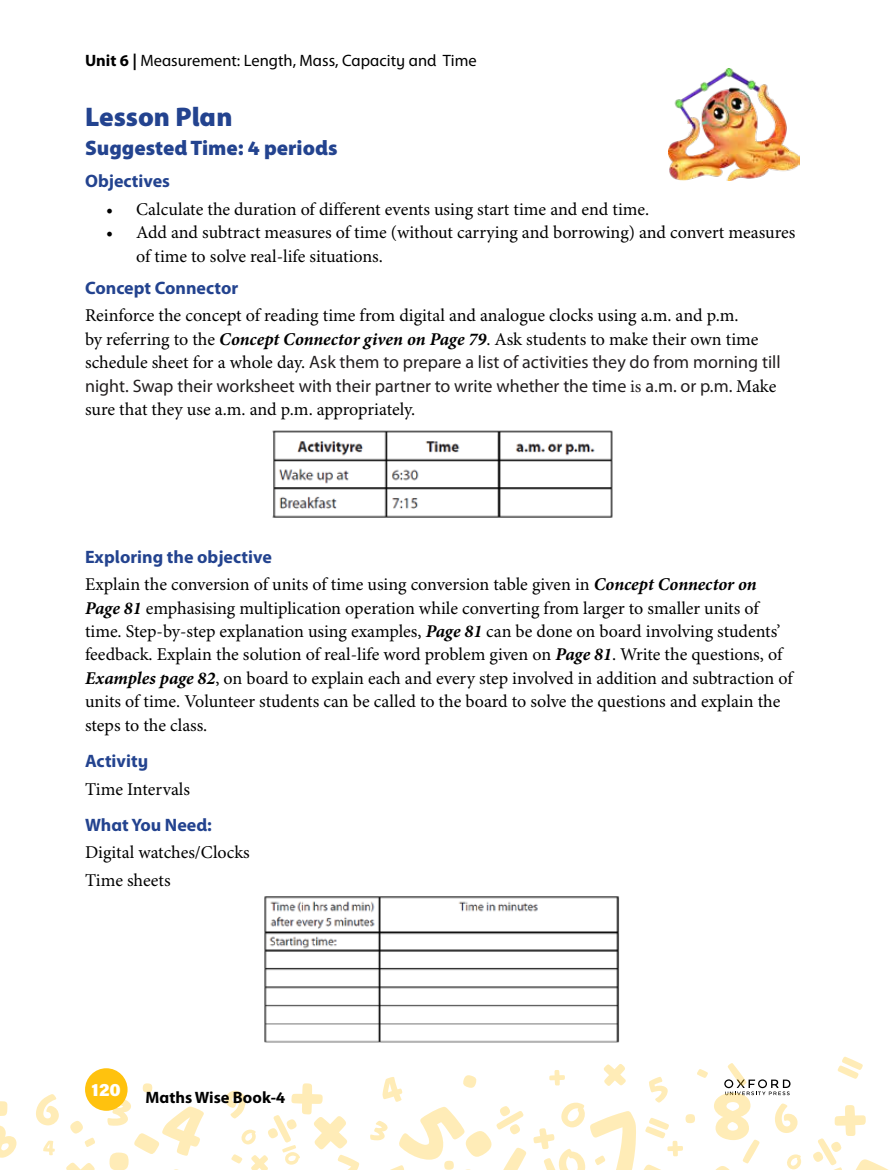
<style>
.page{position:relative;width:893px;height:1170px;background:#fff}
.page>*{position:absolute;margin:0;border:0;box-sizing:border-box;transform-origin:0 0}
.t1{font:900 27px "Myriad Infant UKOUP";color:#23438f}
.t2{font:900 21px "Myriad Infant UKOUP";color:#23438f}
.t3{font:18px/23.4px "Minion Pro";letter-spacing:-.005em;color:#000}
.t4{font:18px/23.4px "Myriad Pro";color:#231f20}
.t5{font:700 18px "Myriad Infant UKOUP";color:#23438f}
.t6{font:900 18px "Acumin Pro";color:#fff}
.t7{font:16.5px "Myriad Infant UKOUP";color:#000}
.t8{font:700 16.5px "Myriad Infant UKOUP";color:#000}
.s1{font-weight:700}
.s2{font-weight:700;font-style:italic}
.s3{font-family:"Minion Pro";color:#000}
.s4{font-family:"Minion Pro"}
</style>
<div class="page">
<div style="left:85px;top:1068px;width:43px;height:42px;background:#ffc20e;border-radius:50%"></div>
<svg style="left:837px;top:1056px;width:26px;height:22px"></svg>
<svg style="left:813px;top:1105px;width:74px;height:64px"></svg>
<svg style="left:370px;top:1075px;width:156px;height:95px"></svg>
<svg style="left:533px;top:1063px;width:269px;height:106px"></svg>
<svg style="left:0;top:1125px;width:17px;height:32px"></svg>
<svg style="left:36px;top:1094px;width:23px;height:31px"></svg>
<svg style="left:43px;top:1140px;width:12px;height:15px"></svg>
<svg style="left:0;top:1101px;width:7px;height:14px"></svg>
<svg style="left:66px;top:1162px;width:29px;height:7px"></svg>
<svg style="left:107px;top:1083px;width:97px;height:87px"></svg>
<svg style="left:70px;top:1121px;width:25px;height:25px"></svg>
<svg style="left:225px;top:1083px;width:134px;height:86px"></svg>
<img style="left:272px;top:430px;width:341px;height:88px">
<img style="left:264px;top:896px;width:356px;height:147px">
<img style="left:669px;top:68px;width:130px;height:112px">
<p class="t7" style="left:85px;top:50px;width:393px"><span class="s1">Unit 6 |</span> Measurement: Length, Mass, Capacity and Time</p>
<h1 class="t1" style="left:85px;top:101px;width:149px">Lesson Plan</h1>
<p class="t2" style="left:85px;top:136px;width:254px">Suggested Time: 4 periods</p>
<p class="t5" style="left:85px;top:169px;width:86px">Objectives</p>
<p class="t3" style="left:106px;top:198px;width:544px">• Calculate the duration of different events using start time and end time.</p>
<p class="t3" style="left:136px;top:222px;width:661px;text-indent:-30px">• Add and subtract measures of time (without carrying and borrowing) and convert measures of time to solve real-life situations.</p>
<p class="t5" style="left:85px;top:276px;width:155px">Concept Connector</p>
<p class="t3" style="left:85px;top:304px;width:675px">Reinforce the concept of reading time from digital and analogue clocks using a.m. and p.m. by referring to the <span class="s2">Concept Connector given on Page 79</span>. Ask students to make their own time</p>
<p class="t4" style="left:85px;top:350px;width:697px"><span class="s3">schedule sheet for a whole day.</span> Ask them to prepare a list of activities they do from morning till night. Swap their worksheet with their partner to write whether the time <span class="s4">is</span> a.m. or p.m. <span class="s3">Make</span></p>
<p class="t3" style="left:85px;top:398px;width:332px">sure that they use a.m. and p.m. appropriately.</p>
<p class="t5" style="left:85px;top:544px;width:188px">Exploring the objective</p>
<p class="t3" style="left:85px;top:573px;width:709px">Explain the conversion of units of time using conversion table given in <span class="s2">Concept Connector on Page 81</span> emphasising multiplication operation while converting from larger to smaller units of time. Step-by-step explanation using examples, <span class="s2">Page 81</span> can be done on board involving students’ feedback. Explain the solution of real-life word problem given on <span class="s2">Page 81</span>. Write the questions, of <span class="s2">Examples page 82</span>, on board to explain each and every step involved in addition and subtraction of units of time. Volunteer students can be called to the board to solve the questions and explain the steps to the class.</p>
<p class="t5" style="left:85px;top:749px;width:65px">Activity</p>
<p class="t3" style="left:85px;top:777px;width:107px">Time Intervals</p>
<p class="t5" style="left:85px;top:812px;width:128px">What You Need:</p>
<p class="t3" style="left:85px;top:839px;width:166px;line-height:27.6px">Digital watches/Clocks<br>Time sheets</p>
<p class="t6" style="left:92px;top:1076px;width:31px">120</p>
<p class="t8" style="left:146px;top:1086px;width:141px">Maths Wise Book-4</p>
</div>
